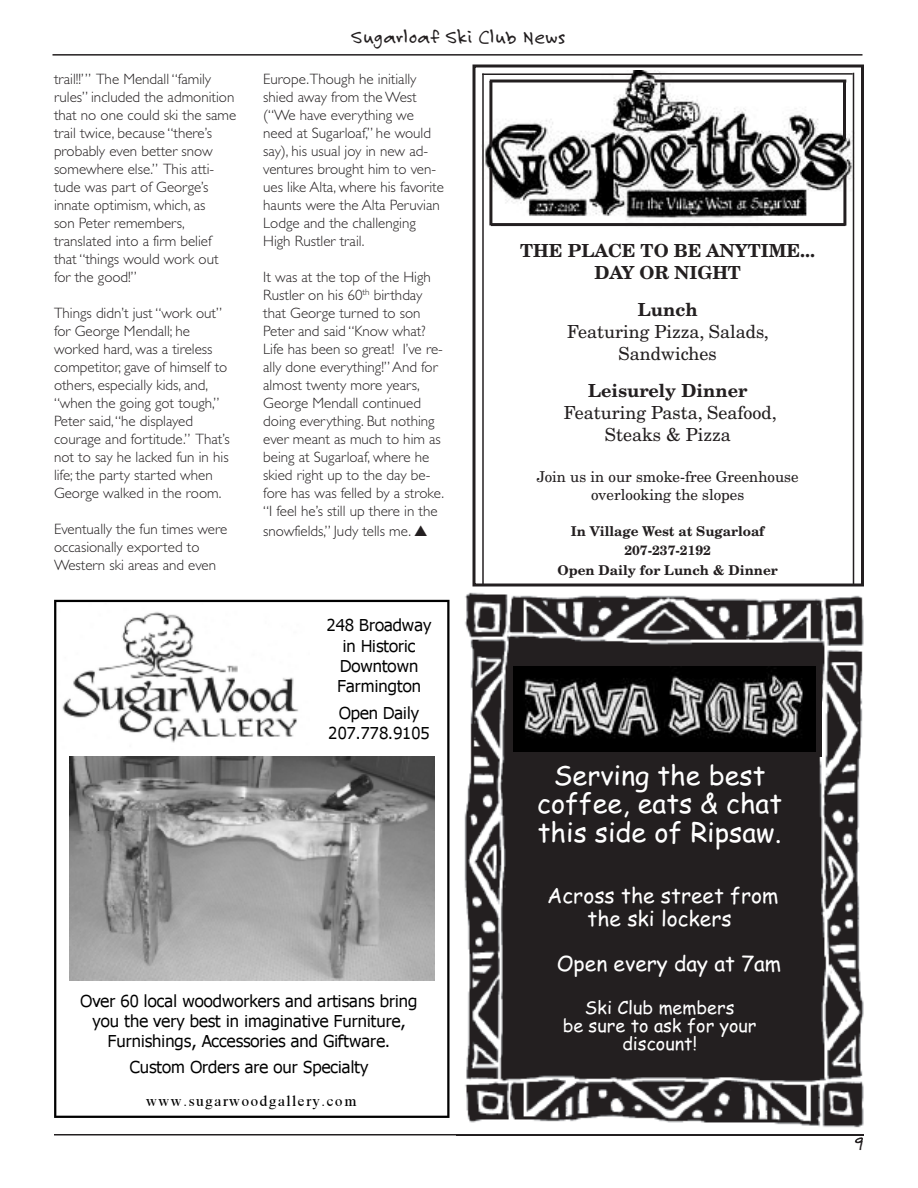
<style>
.page{position:relative;width:918px;height:1188px;background:#fff}
.page>*{position:absolute;margin:0;border:0;box-sizing:border-box;transform-origin:0 0}
.t1{font:27px/28.5px "Comic Sans MS";color:#fff;text-align:center}
.t2{font:21px/22.5px "Comic Sans MS";color:#fff;text-align:center}
.t3{font:21px "Felt Tip Roman";color:#231f20}
.t4{font:20.55px "Felt Tip Roman";letter-spacing:.025em;color:#231f20}
.t5{font:18px/21.6px "New Century Schlbk";color:#231f20;text-align:center}
.t6{font:700 18px/21.6px "New Century Schlbk";color:#231f20;text-align:center}
.t7{font:18px/18px "Comic Sans MS";color:#fff;text-align:center}
.t8{font:16.65px/20.1px "Tahoma+T42+DSZSDU";color:#000;text-align:center}
.t9{font:15.15px "Times New Roman PSMT+T42+MFMUYQ";color:#000}
.t10{font:15px/18px "Gill Sans Light TT";color:#231f20}
.t11{font:15px/18px "New Century Schlbk";color:#231f20;text-align:center}
.t12{font:700 13.5px/19.5px "New Century Schlbk";color:#231f20;text-align:center}
</style>
<div class="page">
<hr style="left:54px;top:1134px;width:810px;height:2px;background:#231f20">
<hr style="left:52px;top:54px;width:810px;height:2px;background:#231f20">
<img style="left:464px;top:586px;width:400px;height:542px">
<svg style="left:855px;top:1137px;width:8px;height:4px"></svg>
<div style="left:515px;top:761px;width:289px;height:303px;background:#231f20"></div>
<div style="left:509px;top:659px;width:312px;height:97px;background:#231f20"></div>
<img style="left:513px;top:666px;width:302px;height:85px">
<svg style="left:54px;top:600px;width:396px;height:518px"></svg>
<img style="left:58px;top:603px;width:252px;height:147px">
<img style="left:69px;top:757px;width:365px;height:223px">
<div style="left:472px;top:64px;width:392px;height:522px;border:3px solid #231f20"></div>
<img style="left:481px;top:70px;width:374px;height:163px">
<hr style="left:482px;top:74px;width:152px;height:1px;background:#231f20">
<hr style="left:482px;top:74px;width:2px;height:512px;background:#231f20">
<hr style="left:646px;top:73px;width:207px;height:2px;background:#231f20">
<hr style="left:853px;top:73px;width:1px;height:512px;background:#231f20">
<hr style="left:490px;top:80px;width:141px;height:2px;background:#231f20">
<hr style="left:655px;top:80px;width:191px;height:2px;background:#231f20">
<hr style="left:489px;top:81px;width:3px;height:66px;background:#231f20">
<hr style="left:843px;top:80px;width:3px;height:59px;background:#231f20">
<hr style="left:491px;top:223px;width:354px;height:3px;background:#231f20">
<hr style="left:843px;top:176px;width:3px;height:50px;background:#231f20">
<hr style="left:489px;top:168px;width:3px;height:57px;background:#231f20">
<p class="t10" style="left:54px;top:69px;width:184px">trail!!’” The Mendall “family rules” included the admonition that no one could ski the same trail twice, because “there’s probably even better snow somewhere else.” This atti&shy;tude was part of George’s innate optimism, which, as<br>son Peter remembers, translated into a firm belief that “things would work out for the good!”</p>
<p class="t10" style="left:54px;top:303px;width:177px">Things didn’t just “work out” for George Mendall; he worked hard, was a tireless competitor, gave of himself to others, especially kids, and, “when the going got tough,”<br>Peter said,“he displayed courage and fortitude.” That’s not to say he lacked fun in his life; the party started when<br>George walked in the room.</p>
<p class="t10" style="left:54px;top:519px;width:175px">Eventually the fun times were occasionally exported to<br>Western ski areas and even</p>
<h3 class="t4" style="left:351px;top:24px;width:215px">Sugarloaf Ski Club News</h3>
<p class="t10" style="left:263px;top:70px;width:182px">Europe.Though he initially shied away from the West (“We have everything we need at Sugarloaf,” he would say), his usual joy in new ad&shy;ventures brought him to ven&shy;ues like Alta, where his favorite haunts were the Alta Peruvian<br>Lodge and the challenging<br>High Rustler trail.</p>
<p class="t10" style="left:263px;top:268px;width:182px">It was at the top of the High<br>Rustler on his 60<sup>th</sup> birthday that George turned to son<br>Peter and said “Know what?<br>Life has been so great! I’ve re&shy;ally done everything!”And for almost twenty more years,<br>George Mendall continued doing everything. But nothing ever meant as much to him as being at Sugarloaf, where he skied right up to the day be&shy;fore has was felled by a stroke. “I feel he’s still up there in the</p>
<p class="t10" style="left:263px;top:522px;width:166px">snowfields,” Judy tells me. ▲</p>
<p class="t8" style="left:327px;top:615px;width:106px">248 Broadway in Historic<br>Downtown<br>Farmington</p>
<p class="t8" style="left:329px;top:702px;width:102px">Open Daily<br>207.778.9105</p>
<p class="t6" style="left:520px;top:242px;width:297px">THE PLACE TO BE ANYTIME...<br>DAY OR NIGHT</p>
<p class="t6" style="left:638px;top:301px;width:61px">Lunch</p>
<p class="t5" style="left:567px;top:323px;width:203px">Featuring Pizza, Salads,<br>Sandwiches</p>
<p class="t6" style="left:588px;top:382px;width:161px">Leisurely Dinner</p>
<p class="t5" style="left:564px;top:404px;width:214px">Featuring Pasta, Seafood,<br>Steaks &amp; Pizza</p>
<p class="t11" style="left:537px;top:469px;width:263px">Join us in our smoke-free Greenhouse overlooking the slopes</p>
<p class="t12" style="left:558px;top:523px;width:222px">In Village West at Sugarloaf<br>207-237-2192<br>Open Daily for Lunch &amp; Dinner</p>
<p class="t8" style="left:81px;top:990px;width:338px">Over 60 local woodworkers and artisans bring you the very best in imaginative Furniture,<br>Furnishings, Accessories and Giftware.</p>
<p class="t8" style="left:130px;top:1056px;width:240px">Custom Orders are our Specialty</p>
<p class="t9" style="left:146px;top:1090px;width:212px">www.sugarwoodgallery.com</p>
<h1 class="t1" style="left:537px;top:761px;width:246px">Serving the best coffee, eats &amp; chat this side of Ripsaw.</h1>
<h2 class="t2" style="left:547px;top:885px;width:233px">Across the street from the ski lockers</h2>
<h2 class="t2" style="left:557px;top:952px;width:226px">Open every day at 7am</h2>
<p class="t7" style="left:563px;top:999px;width:195px">Ski Club members<br>be sure to ask for your discount!</p>
<h2 class="t3" style="left:854px;top:1131px;width:11px">9</h2>
</div>
